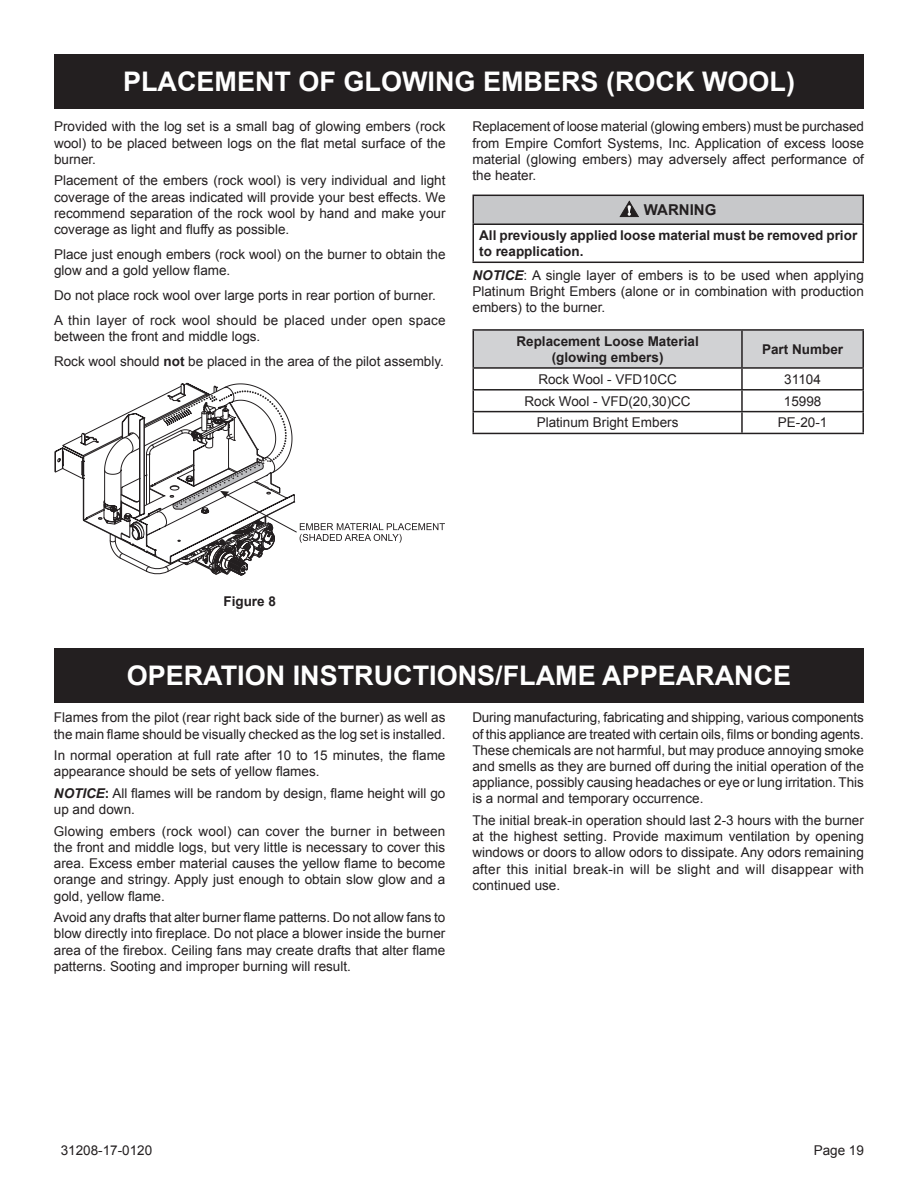
<style>
.page{position:relative;width:918px;height:1188px;background:#fff}
.page>*{position:absolute;margin:0;border:0;box-sizing:border-box;transform-origin:0 0}
.t1{font:700 27px "Arial";color:#fff}
.t2{font:700 15px "Arial";color:#231f20}
.t3{font:13.5px/16.2px "Arial";color:#231f20;text-align:justify}
.t4{font:700 13.5px/16.2px "Arial";color:#231f20}
.s1{font-weight:700}
.s2{font-weight:700;font-style:italic}
</style>
<div class="page">
<div style="left:473px;top:195px;width:390px;height:29px;background:#c7c8ca"></div>
<hr style="left:472px;top:195px;width:392px;height:1px;background:#231f20">
<hr style="left:472px;top:196px;width:2px;height:28px;background:#231f20">
<hr style="left:862px;top:196px;width:2px;height:28px;background:#231f20">
<hr style="left:472px;top:224px;width:392px;height:1px;background:#231f20">
<hr style="left:472px;top:225px;width:2px;height:37px;background:#231f20">
<hr style="left:862px;top:225px;width:2px;height:37px;background:#231f20">
<hr style="left:472px;top:262px;width:392px;height:1px;background:#231f20">
<svg style="left:620px;top:201px;width:18px;height:16px"></svg>
<div style="left:474px;top:331px;width:388px;height:36px;background:#d1d2d4"></div>
<hr style="left:472px;top:329px;width:270px;height:2px;background:#231f20">
<hr style="left:472px;top:331px;width:2px;height:36px;background:#231f20">
<hr style="left:742px;top:329px;width:122px;height:2px;background:#231f20">
<hr style="left:741px;top:331px;width:2px;height:36px;background:#231f20">
<hr style="left:862px;top:331px;width:2px;height:36px;background:#231f20">
<hr style="left:472px;top:367px;width:270px;height:2px;background:#231f20">
<hr style="left:472px;top:369px;width:2px;height:20px;background:#231f20">
<hr style="left:742px;top:367px;width:122px;height:2px;background:#231f20">
<hr style="left:741px;top:369px;width:2px;height:20px;background:#231f20">
<hr style="left:862px;top:369px;width:2px;height:20px;background:#231f20">
<hr style="left:472px;top:389px;width:270px;height:2px;background:#231f20">
<hr style="left:472px;top:391px;width:2px;height:20px;background:#231f20">
<hr style="left:742px;top:389px;width:122px;height:2px;background:#231f20">
<hr style="left:741px;top:391px;width:2px;height:20px;background:#231f20">
<hr style="left:862px;top:391px;width:2px;height:20px;background:#231f20">
<hr style="left:472px;top:411px;width:270px;height:1px;background:#231f20">
<hr style="left:472px;top:412px;width:2px;height:21px;background:#231f20">
<hr style="left:742px;top:411px;width:122px;height:1px;background:#231f20">
<hr style="left:741px;top:412px;width:2px;height:21px;background:#231f20">
<hr style="left:862px;top:412px;width:2px;height:21px;background:#231f20">
<hr style="left:472px;top:433px;width:270px;height:1px;background:#231f20">
<hr style="left:742px;top:433px;width:122px;height:1px;background:#231f20">
<div style="left:54px;top:54px;width:810px;height:54px;background:#231f20"></div>
<div style="left:54px;top:648px;width:810px;height:54px;background:#231f20"></div>
<svg style="left:54px;top:382px;width:391px;height:194px"></svg>
<h1 class="t1" style="left:123px;top:63px;width:674px">PLACEMENT OF GLOWING EMBERS (ROCK WOOL)</h1>
<p class="t3" style="left:54px;top:119px;width:393px">Provided with the log set is a small bag of glowing embers (rock wool) to be placed between logs on the flat metal surface of the burner.</p>
<p class="t3" style="left:54px;top:173px;width:393px">Placement of the embers (rock wool) is very individual and light coverage of the areas indicated will provide your best effects. We recommend separation of the rock wool by hand and make your coverage as light and fluffy as possible.</p>
<p class="t3" style="left:54px;top:246px;width:393px">Place just enough embers (rock wool) on the burner to obtain the glow and a gold yellow flame.</p>
<p class="t3" style="left:54px;top:283px;width:393px;line-height:24.9px">Do not place rock wool over large ports in rear portion of burner.<br>A thin layer of rock wool should be placed under open space</p>
<p class="t3" style="left:54px;top:324px;width:391px;line-height:24.9px">between the front and middle logs.<br>Rock wool should <span class="s1">not</span> be placed in the area of the pilot assembly.</p>
<p class="t3" style="left:472px;top:119px;width:393px">Replacement of loose material (glowing embers) must be purchased from Empire Comfort Systems, I nc. Application of excess loose material (glowing embers) may adversely affect performance of the heater.</p>
<p class="t2" style="left:644px;top:200px;width:74px">WARNING</p>
<p class="t4" style="left:479px;top:228px;width:380px">All previously applied loose material must be removed prior to reapplication.</p>
<p class="t3" style="left:472px;top:267px;width:393px"><span class="s2">NOTICE</span>: A single layer of embers is to be used when applying Platinum Bright Embers (alone or in combination with production embers) to the burner.</p>
<p class="t4" style="left:516px;top:333px;width:184px;text-align:center">Replacement Loose Material (glowing embers)</p>
<p class="t4" style="left:762px;top:341px;width:83px">Part Number</p>
<p class="t3" style="left:538px;top:371px;width:140px">Rock Wool - VFD10CC</p>
<p class="t3" style="left:784px;top:371px;width:38px">31104</p>
<p class="t3" style="left:524px;top:393px;width:168px">Rock Wool - VFD(20,30)CC</p>
<p class="t3" style="left:784px;top:393px;width:39px">15998</p>
<p class="t3" style="left:537px;top:415px;width:143px">Platinum Bright Embers</p>
<p class="t3" style="left:778px;top:415px;width:51px">PE-20-1</p>
<p class="t4" style="left:223px;top:594px;width:54px">Figure 8</p>
<h1 class="t1" style="left:127px;top:657px;width:666px">OPERATION INSTRUCTIONS/FLAME APPEARANCE</h1>
<p class="t3" style="left:54px;top:710px;width:393px">Flames from the pilot (rear right back side of the burner) as well as the main flame should be visually checked as the log set is installed.</p>
<p class="t3" style="left:54px;top:748px;width:393px">In normal operation at full rate after 10 to 15 minutes, the flame appearance should be sets of yellow flames.</p>
<p class="t3" style="left:54px;top:785px;width:393px"><span class="s2">NOTICE</span><span class="s1">:</span> All flames will be random by design, flame height will go up and down.</p>
<p class="t3" style="left:54px;top:823px;width:393px">Glowing embers (rock wool) can cover the burner in between the front and middle logs, but very little is necessary to cover this area. Excess ember material causes the yellow flame to become orange and stringy. Apply just enough to obtain slow glow and a gold, yellow flame.</p>
<p class="t3" style="left:54px;top:910px;width:393px">Avoid any drafts that alter burner flame patterns. Do not allow fans to blow directly into fireplace. Do not place a blower inside the burner area of the firebox. Ceiling fans may create drafts that alter flame patterns. Sooting and improper burning will result.</p>
<p class="t3" style="left:472px;top:710px;width:393px">During manufacturing, fabricating and shipping, various components of this appliance are treated with certain oils, films or bonding agents.<br>These chemicals are not harmful, but may produce annoying smoke and smells as they are burned off during the initial operation of the appliance, possibly causing headaches or eye or lung irritation. This is a normal and temporary occurrence.</p>
<p class="t3" style="left:472px;top:812px;width:393px">The initial break-in operation should last 2-3 hours with the burner at the highest setting. Provide maximum ventilation by opening windows or doors to allow odors to dissipate. Any odors remaining after this initial break-in will be slight and will disappear with continued use.</p>
<p class="t3" style="left:61px;top:1143px;width:93px">31208-17-0120</p>
<p class="t3" style="left:814px;top:1143px;width:52px">Page 19</p>
</div>
